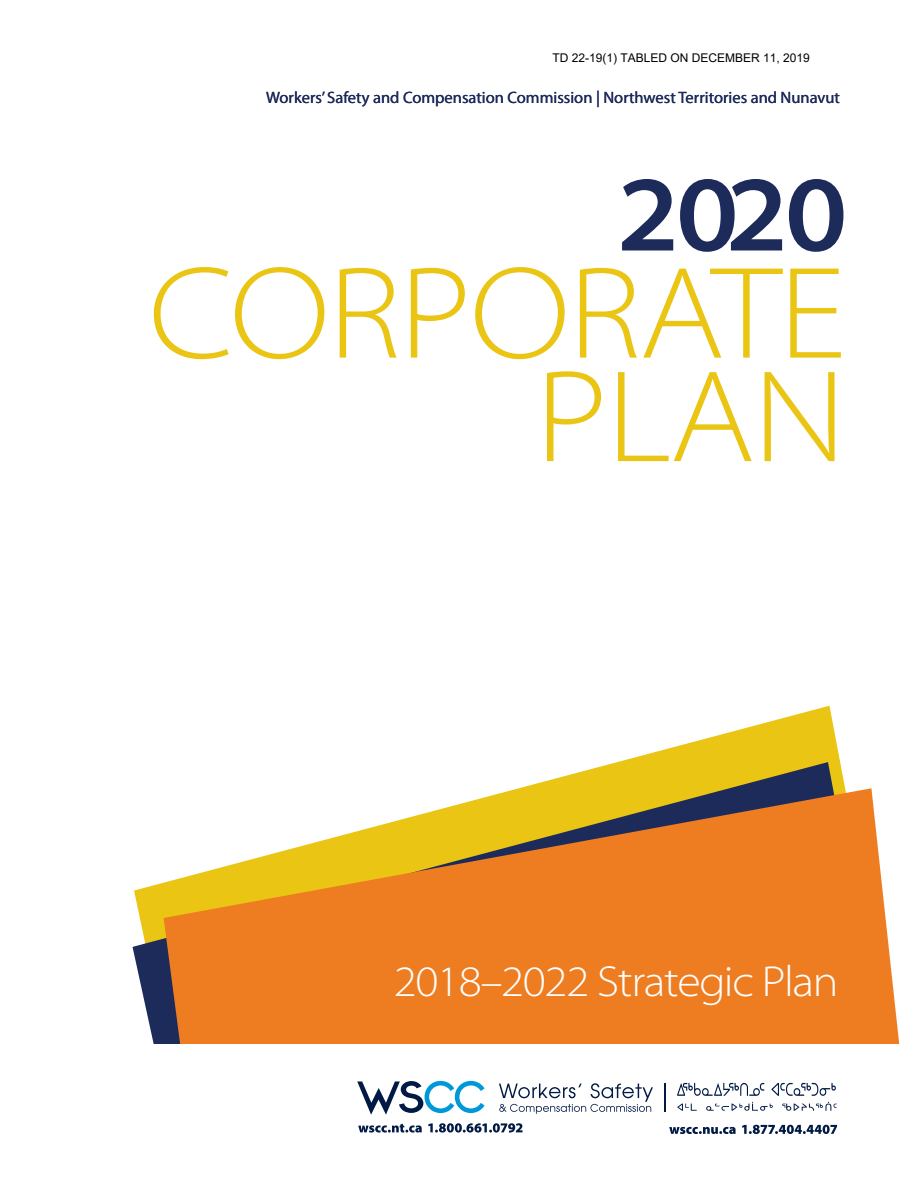
<style>
.page{position:relative;width:918px;height:1188px;background:#fff}
.page>*{position:absolute;margin:0;border:0;box-sizing:border-box;transform-origin:0 0}
.t1{font:300 semi-expanded 132px/103.5px "Myriad Pro";letter-spacing:-.01em;color:#eac514;text-align:right}
.t2{font:600 semi-expanded 108px "Myriad Pro";color:#1d2b5b}
.t3{font:300 semi-expanded 43.5px "Myriad Pro";letter-spacing:-.03em;color:#fff}
.t4{font:16.5px "Myriad Pro";color:#1d2b5b}
.t5{font:12px "Arial";color:#000}
</style>
<div class="page">
<svg style="left:618px;top:706px;width:222px;height:56px"></svg>
<svg style="left:133px;top:762px;width:712px;height:282px"></svg>
<svg style="left:164px;top:788px;width:736px;height:256px;background:#e7913a"></svg>
<svg style="left:499px;top:1083px;width:154px;height:31px"></svg>
<svg style="left:677px;top:1083px;width:87px;height:13px"></svg>
<svg style="left:771px;top:1083px;width:65px;height:13px"></svg>
<svg style="left:677px;top:1104px;width:20px;height:7px"></svg>
<svg style="left:706px;top:1102px;width:67px;height:9px"></svg>
<svg style="left:665px;top:1083px;width:1px;height:29px"></svg>
<svg style="left:357px;top:1081px;width:128px;height:34px"></svg>
<svg style="left:358px;top:1124px;width:64px;height:9px"></svg>
<svg style="left:428px;top:1123px;width:95px;height:10px"></svg>
<svg style="left:669px;top:1127px;width:67px;height:7px"></svg>
<svg style="left:742px;top:1125px;width:95px;height:9px"></svg>
<svg style="left:782px;top:1102px;width:55px;height:9px"></svg>
<p class="t5" style="left:553px;top:50px;width:259px">TD 22-19(1) TABLED ON DECEMBER 11, 2019</p>
<p class="t4" style="left:266px;top:87px;width:575px">Workers’ Safety and Compensation Commission | Northwest Territories and Nunavut</p>
<h2 class="t2" style="left:617px;top:154px;width:232px">2020</h2>
<h1 class="t1" style="left:149px;top:264px;width:699px">CORPORATE<br>PLAN</h1>
<h3 class="t3" style="left:394px;top:957px;width:446px">2018–2022 Strategic Plan</h3>
</div>
